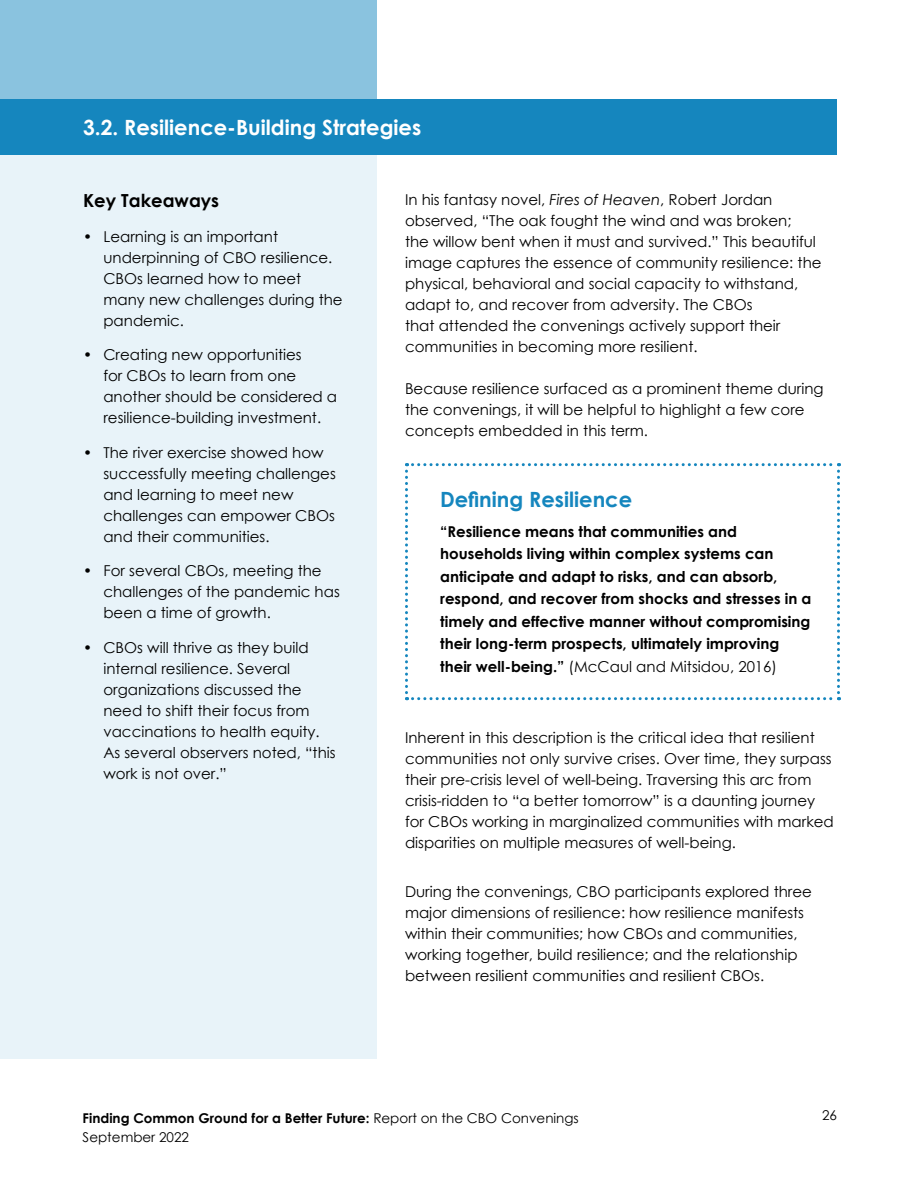
<style>
.page{position:relative;width:918px;height:1188px;background:#fff}
.page>*{position:absolute;margin:0;border:0;box-sizing:border-box;transform-origin:0 0}
.H2{font:700 21px "Century Gothic";color:#fff}
.Paragraph{font:700 21px "Century Gothic";color:#1586be}
.t1{font:700 18px "Century Gothic";color:#000}
.Paragraph-2{font:15px/21px "Century Gothic";color:#000}
.Paragraph-3{font:700 15px/22.5px "Century Gothic";color:#000}
.t2{font:700 13.5px "Century Gothic";color:#000}
.t3{font:13.5px "Century Gothic";color:#000}
.s1{font-style:italic}
.s2{font-weight:400}
</style>
<div class="page">
<div style="left:0;top:134px;width:377px;height:924px;background:#e8f3f9"></div>
<div style="left:0;top:0;width:377px;height:134px;background:#8ac3df"></div>
<div style="left:0;top:99px;width:837px;height:56px;background:#1586be"></div>
<svg style="left:405px;top:463px;width:435px;height:237px"></svg>
<h3 class="H2" style="left:83px;top:112px;width:340px">3.2. Resilience-Building Strategies</h3>
<h3 class="t1" style="left:83px;top:187px;width:138px">Key Takeaways</h3>
<p class="Paragraph-2" style="left:103px;top:226px;width:241px;text-indent:-20px">• Learning is an important underpinning of CBO resilience.<br>CBOs learned how to meet many new challenges during the pandemic.</p>
<p class="Paragraph-2" style="left:103px;top:344px;width:235px;text-indent:-20px">• Creating new opportunities<br>for CBOs to learn from one another should be considered a resilience-building investment.</p>
<p class="Paragraph-2" style="left:103px;top:442px;width:234px;text-indent:-20px">• The river exercise showed how successfully meeting challenges and learning to meet new challenges can empower CBOs and their communities.</p>
<p class="Paragraph-2" style="left:103px;top:560px;width:238px;text-indent:-20px">• For several CBOs, meeting the challenges of the pandemic has been a time of growth.</p>
<p class="Paragraph-2" style="left:103px;top:637px;width:234px;text-indent:-20px">• CBOs will thrive as they build internal resilience. Several organizations discussed the need to shift their focus from vaccinations to health equity.<br>As several observers noted, “this work is not over.”</p>
<p class="Paragraph-2" style="left:405px;top:189px;width:418px">In his fantasy novel, <span class="s1">Fires of Heaven</span>, Robert Jordan observed, “The oak fought the wind and was broken;<br>the willow bent when it must and survived.” This beautiful image captures the essence of community resilience: the physical, behavioral and social capacity to withstand, adapt to, and recover from adversity. The CBOs<br>that attended the convenings actively support their communities in becoming more resilient.</p>
<p class="Paragraph-2" style="left:405px;top:378px;width:420px">Because resilience surfaced as a prominent theme during the convenings, it will be helpful to highlight a few core concepts embedded in this term.</p>
<p class="Paragraph" style="left:440px;top:484px;width:193px">Defining Resilience</p>
<p class="Paragraph-3" style="left:440px;top:519px;width:373px">“Resilience means that communities and households living within complex systems can anticipate and adapt to risks, and can absorb, respond, and recover from shocks and stresses in a timely and effective manner without compromising their long-term prospects, ultimately improving their well-being.” <span class="s2">(McCaul and Mitsidou, 2016)</span></p>
<p class="Paragraph-2" style="left:405px;top:727px;width:430px">Inherent in this description is the critical idea that resilient communities not only survive crises. Over time, they surpass their pre-crisis level of well-being. Traversing this arc from crisis-ridden to “a better tomorrow” is a daunting journey for CBOs working in marginalized communities with marked disparities on multiple measures of well-being.</p>
<p class="Paragraph-2" style="left:405px;top:881px;width:409px">During the convenings, CBO participants explored three major dimensions of resilience: how resilience manifests within their communities; how CBOs and communities, working together, build resilience; and the relationship between resilient communities and resilient CBOs.</p>
<p class="t2" style="left:83px;top:1107px;width:498px">Finding Common Ground for a Better Future: <span class="s2">Report on the CBO Convenings</span></p>
<p class="t3" style="left:822px;top:1105px;width:16px">26</p>
<p class="t3" style="left:83px;top:1128px;width:108px">September 2022</p>
</div>
